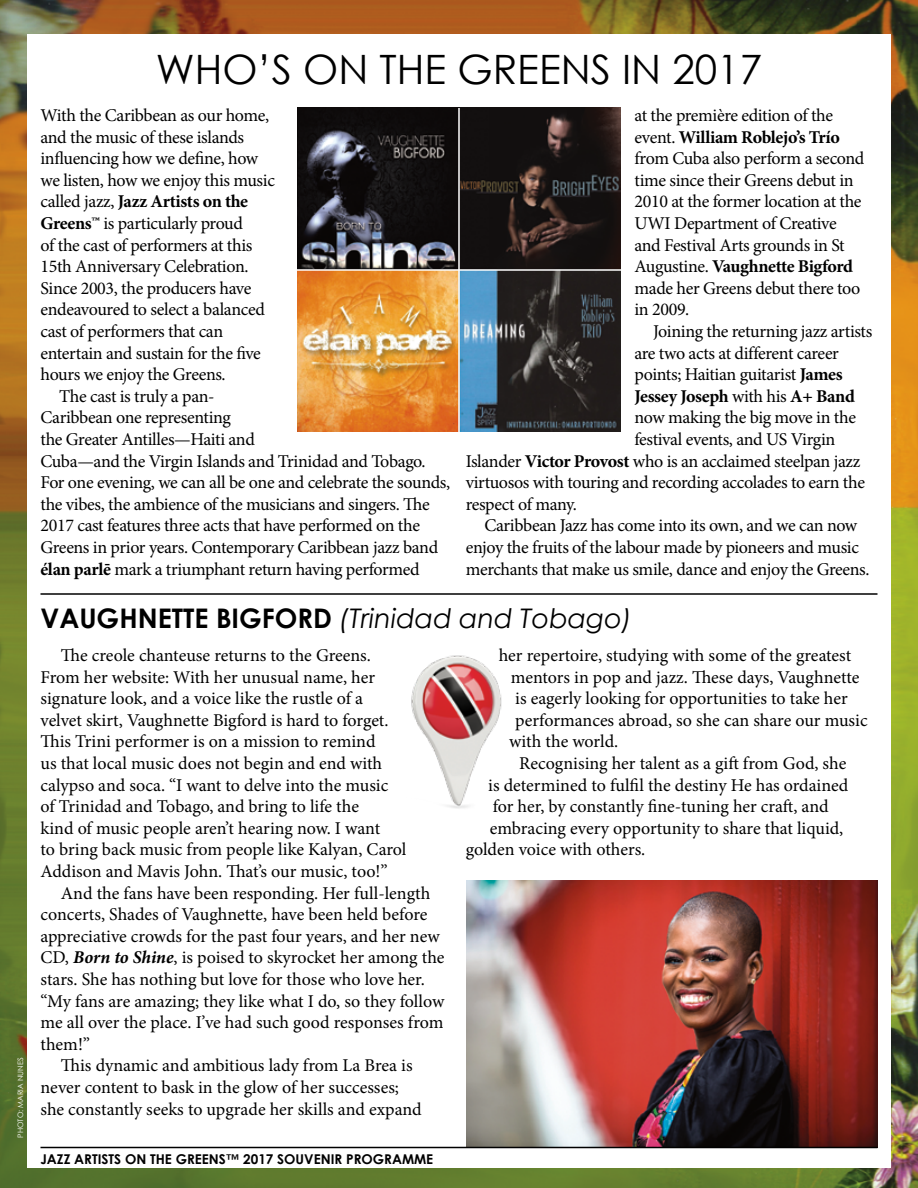
<style>
.page{position:relative;width:918px;height:1188px;background:#fff}
.page>*{position:absolute;margin:0;border:0;box-sizing:border-box;transform-origin:0 0}
.t1{font:40.5px "Century Gothic";color:#000}
.t2{font:italic 27px "Century Gothic";color:#000}
.t3{font:18px/21.6px "Minion Pro";letter-spacing:-.015em;color:#000}
.t4{font:700 18px "Minion Pro";letter-spacing:-.02em;color:#000}
.t5{font:700 13.5px "Century Gothic";color:#000}
.t6{font:7.5px "Century Gothic";color:#fff}
.s1{font-weight:400}
.s2{font-weight:700}
.s3{font-weight:700;font-style:normal}
.s4{font-weight:700;font-style:italic}
</style>
<div class="page">
<img style="left:0;top:0;width:918px;height:1188px">
<div style="left:27px;top:34px;width:864px;height:1134px;background:#fff"></div>
<hr style="left:40px;top:593px;width:838px;height:2px;background:#000">
<img style="left:466px;top:880px;width:412px;height:267px">
<img style="left:411px;top:655px;width:91px;height:154px">
<img style="left:297px;top:108px;width:324px;height:324px">
<hr style="left:458px;top:108px;width:2px;height:324px;background:#fff">
<hr style="left:297px;top:269px;width:324px;height:2px;background:#fff">
<hr style="left:40px;top:1147px;width:838px;height:1px;background:#000">
<p class="t6" style="left:15px;top:1138px;width:82px;rotate:-90deg">PHOTO: MARIA NUNES</p>
<h1 class="t1" style="left:156px;top:41px;width:608px">WHO’S ON THE GREENS IN 2017</h1>
<p class="t3" style="left:41px;top:105px;width:230px">With the Caribbean as our home,</p>
<p class="t3" style="left:41px;top:126px;width:205px">and the music of these islands</p>
<p class="t3" style="left:41px;top:148px;width:219px">influencing how we define, how</p>
<p class="t3" style="left:41px;top:169px;width:236px">we listen, how we enjoy this music</p>
<p class="t4" style="left:41px;top:189px;width:209px"><span class="s1">called jazz,</span> Jazz Artists on the</p>
<p class="t3" style="left:41px;top:213px;width:204px"><span class="s2">Greens™</span> is particularly proud</p>
<p class="t3" style="left:41px;top:234px;width:213px">of the cast of performers at this</p>
<p class="t3" style="left:41px;top:256px;width:210px">15th Anniversary Celebration.</p>
<p class="t3" style="left:41px;top:277px;width:212px">Since 2003, the producers have</p>
<p class="t3" style="left:41px;top:299px;width:226px">endeavoured to select a balanced</p>
<p class="t3" style="left:41px;top:321px;width:184px">cast of performers that can</p>
<p class="t3" style="left:41px;top:342px;width:222px">entertain and sustain for the five</p>
<p class="t3" style="left:41px;top:364px;width:187px">hours we enjoy the Greens.</p>
<p class="t3" style="left:59px;top:385px;width:157px">The cast is truly a pan-</p>
<p class="t3" style="left:41px;top:407px;width:192px">Caribbean one representing</p>
<p class="t3" style="left:41px;top:429px;width:216px">the Greater Antilles—Haiti and</p>
<p class="t3" style="left:41px;top:450px;width:387px">Cuba—and the Virgin Islands and Trinidad and Tobago.</p>
<p class="t3" style="left:41px;top:472px;width:411px">For one evening, we can all be one and celebrate the sounds,</p>
<p class="t3" style="left:41px;top:493px;width:391px">the vibes, the ambience of the musicians and singers. The</p>
<p class="t3" style="left:41px;top:515px;width:381px">2017 cast features three acts that have performed on the</p>
<p class="t3" style="left:41px;top:537px;width:399px">Greens in prior years. Contemporary Caribbean jazz band</p>
<p class="t3" style="left:41px;top:558px;width:381px"><span class="s2">élan parlē</span> mark a triumphant return having performed</p>
<p class="t3" style="left:635px;top:105px;width:231px">at the première edition of the event. <span class="s2">William Roblejo’s Trío </span>from Cuba also perform a second time since their Greens debut in<br>2010 at the former location at the<br>UWI Department of Creative and Festival Arts grounds in St<br>Augustine. <span class="s2">Vaughnette Bigford </span>made her Greens debut there too in 2009.</p>
<p class="t3" style="left:653px;top:321px;width:221px">Joining the returning jazz artists</p>
<p class="t3" style="left:635px;top:342px;width:206px">are two acts at different career</p>
<p class="t3" style="left:635px;top:364px;width:210px">points; Haitian guitarist <span class="s2">James</span></p>
<p class="t4" style="left:635px;top:383px;width:222px">Jessey Joseph <span class="s1">with his</span> A+ Band</p>
<p class="t3" style="left:635px;top:407px;width:223px">now making the big move in the</p>
<p class="t3" style="left:635px;top:429px;width:202px">festival events, and US Virgin</p>
<p class="t3" style="left:466px;top:450px;width:396px">Islander <span class="s2">Victor Provost</span> who is an acclaimed steelpan jazz</p>
<p class="t3" style="left:466px;top:472px;width:401px">virtuosos with touring and recording accolades to earn the</p>
<p class="t3" style="left:466px;top:493px;width:113px">respect of many.</p>
<p class="t3" style="left:484px;top:515px;width:374px">Caribbean Jazz has come into its own, and we can now</p>
<p class="t3" style="left:466px;top:537px;width:395px">enjoy the fruits of the labour made by pioneers and music</p>
<p class="t3" style="left:466px;top:558px;width:405px">merchants that make us smile, dance and enjoy the Greens.</p>
<h2 class="t2" style="left:40px;top:599px;width:593px"><span class="s3">VAUGHNETTE BIGFORD</span> (Trinidad and Tobago)</h2>
<p class="t3" style="left:40px;top:645px;width:367px;text-indent:20px">The creole chanteuse returns to the Greens.<br>From her website: With her unusual name, her signature look, and a voice like the rustle of a velvet skirt, Vaughnette Bigford is hard to forget.<br>This Trini performer is on a mission to remind<br>us that local music does not begin and end with calypso and soca. “I want to delve into the music of Trinidad and Tobago, and bring to life the<br>kind of music people aren’t hearing now. I want<br>to bring back music from people like Kalyan, Carol Addison and Mavis John. That’s our music, too!”</p>
<p class="t3" style="left:61px;top:882px;width:371px">And the fans have been responding. Her full-length</p>
<p class="t3" style="left:40px;top:904px;width:388px">concerts, Shades of Vaughnette, have been held before</p>
<p class="t3" style="left:40px;top:925px;width:401px">appreciative crowds for the past four years, and her new</p>
<p class="t3" style="left:40px;top:947px;width:406px">CD, <span class="s4">Born to Shine</span>, is poised to skyrocket her among the</p>
<p class="t3" style="left:40px;top:969px;width:386px">stars. She has nothing but love for those who love her.</p>
<p class="t3" style="left:40px;top:990px;width:405px">“My fans are amazing; they like what I do, so they follow</p>
<p class="t3" style="left:40px;top:1012px;width:404px">me all over the place. I’ve had such good responses from</p>
<p class="t3" style="left:40px;top:1033px;width:51px">them!”</p>
<p class="t3" style="left:61px;top:1055px;width:353px">This dynamic and ambitious lady from La Brea is</p>
<p class="t3" style="left:40px;top:1077px;width:360px">never content to bask in the glow of her successes;</p>
<p class="t3" style="left:40px;top:1098px;width:383px">she constantly seeks to upgrade her skills and expand</p>
<p class="t3" style="left:499px;top:645px;width:354px">her repertoire, studying with some of the greatest</p>
<p class="t3" style="left:511px;top:666px;width:350px">mentors in pop and jazz. These days, Vaughnette</p>
<p class="t3" style="left:515px;top:688px;width:334px">is eagerly looking for opportunities to take her</p>
<p class="t3" style="left:515px;top:709px;width:354px">performances abroad, so she can share our music</p>
<p class="t3" style="left:509px;top:731px;width:110px">with the world.</p>
<p class="t3" style="left:519px;top:753px;width:329px">Recognising her talent as a gift from God, she</p>
<p class="t3" style="left:488px;top:774px;width:362px">is determined to fulfil the destiny He has ordained</p>
<p class="t3" style="left:493px;top:796px;width:337px">for her, by constantly fine-tuning her craft, and</p>
<p class="t3" style="left:490px;top:817px;width:355px">embracing every opportunity to share that liquid,</p>
<p class="t3" style="left:466px;top:839px;width:181px">golden voice with others.</p>
<p class="t5" style="left:40px;top:1149px;width:394px">JAZZ ARTISTS ON THE GREENS™ 2017 SOUVENIR PROGRAMME</p>
</div>
